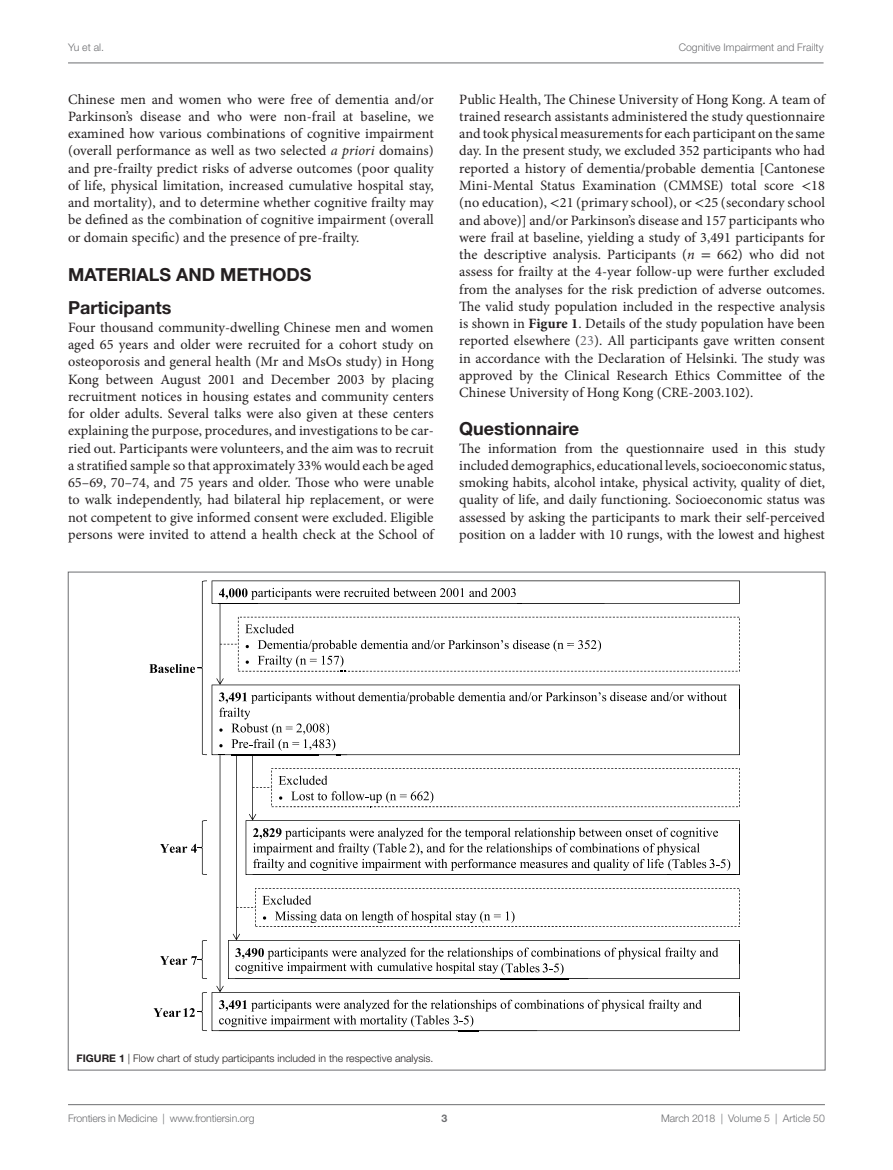
<style>
.page{position:relative;width:893px;height:1170px;background:#fff}
.page>*{position:absolute;margin:0;border:0;box-sizing:border-box;transform-origin:0 0}
.t1{font:700 18px "Helvetica Neue LT Std";color:#231f20}
.t2{font:14.25px/17.2px "Minion Pro";color:#231f20;text-align:justify}
.t3{font:300 10.5px "Helvetica Neue LT Std";color:#6c6d70}
.t4{font:300 10.5px "Helvetica Neue LT Std";color:#231f20}
.t5{font:700 10.5px "Helvetica Neue LT Std";color:#6c6d70}
.s1{font-style:italic}
.s2{font-family:"STIX General"}
.s3{font-weight:700}
.s4{color:#6c6d70}
</style>
<div class="page">
<svg style="left:149px;top:580px;width:591px;height:451px"></svg>
<hr style="left:68px;top:1104px;width:757px;height:1px;background:#6c6d70">
<hr style="left:68px;top:63px;width:755px;height:1px;background:#6c6d70">
<p class="t3" style="left:68px;top:41px;width:37px">Yu et al.</p>
<p class="t3" style="left:679px;top:41px;width:146px">Cognitive Impairment and Frailty</p>
<p class="t2" style="left:68px;top:90px;width:367px">Chinese men and women who were free of dementia and/or Parkinson’s disease and who were non-frail at baseline, we examined how various combinations of cognitive impairment (overall performance as well as two selected <span class="s1">a priori</span> domains) and pre-frailty predict risks of adverse outcomes (poor quality of life, physical limitation, increased cumulative hospital stay, and mortality), and to determine whether cognitive frailty may be defined as the combination of cognitive impairment (overall or domain specific) and the presence of pre-frailty.</p>
<p class="t1" style="left:68px;top:263px;width:50px">MATERIALS</p>
<p class="t1" style="left:176px;top:263px;width:136px">AN D METHODS</p>
<p class="t1" style="left:68px;top:297px;width:105px">Participants</p>
<p class="t2" style="left:68px;top:318px;width:367px">Four thousand community-dwelling Chinese men and women aged 65 years and older were recruited for a cohort study on osteoporosis and general health (Mr and MsOs study) in Hong Kong between August 2001 and December 2003 by placing recruitment notices in housing estates and community centers for older adults. Several talks were also given at these centers explaining the purpose, procedures, and investigations to be car&shy;ried out. Participants were volunteers, and the aim was to recruit a stratified sample so that approximately 33% would each be aged 65–69, 70–74, and 75 years and older. Those who were unable to walk independently, had bilateral hip replacement, or were not competent to give informed consent were excluded. Eligible persons were invited to attend a health check at the School of</p>
<p class="t2" style="left:459px;top:90px;width:367px">Public Health, The Chinese University of Hong Kong. A team of trained research assistants administered the study questionnaire and took physical measurements for each participant on the same day. In the present study, we excluded 352 participants who had reported a history of dementia/probable dementia [Cantonese Mini-Mental Status Examination (CMMSE) total score <span class="s2">&lt;</span>18 (no education), <span class="s2">&lt;</span>21 (primary school), or <span class="s2">&lt;</span>25 (secondary school and above)] and/or Parkinson’s disease and 157 participants who were frail at baseline, yielding a study of 3,491 participants for the descriptive analysis. Participants (<span class="s1">n</span> <span class="s2">=</span> 662) who did not assess for frailty at the 4-year follow-up were further excluded from the analyses for the risk prediction of adverse outcomes.<br>The valid study population included in the respective analysis is shown in <span class="s3">Figure 1</span>. Details of the study population have been reported elsewhere (<span class="s4">23</span>). All participants gave written consent in accordance with the Declaration of Helsinki. The study was approved by the Clinical Research Ethics Committee of the Chinese University of Hong Kong (CRE-2003.102).</p>
<p class="t1" style="left:459px;top:417px;width:121px">Questionnaire</p>
<p class="t2" style="left:459px;top:439px;width:367px">The information from the questionnaire used in this study included demographics, educational levels, socioeconomic status, smoking habits, alcohol intake, physical activity, quality of diet, quality of life, and daily functioning. Socioeconomic status was assessed by asking the participants to mark their self-perceived position on a ladder with 10 rungs, with the lowest and highest</p>
<p class="t4" style="left:77px;top:1051px;width:358px"><span class="s3">Figure 1</span> | Flow chart of study participants included in the respective analysis.</p>
<p class="t3" style="left:68px;top:1111px;width:188px">Frontiers in Medicine | www.frontiersin.org</p>
<p class="t3" style="left:661px;top:1111px;width:165px">March 2018 | Volume 5 | Article 50</p>
<p class="t5" style="left:441px;top:1111px;width:7px">3</p>
</div>
